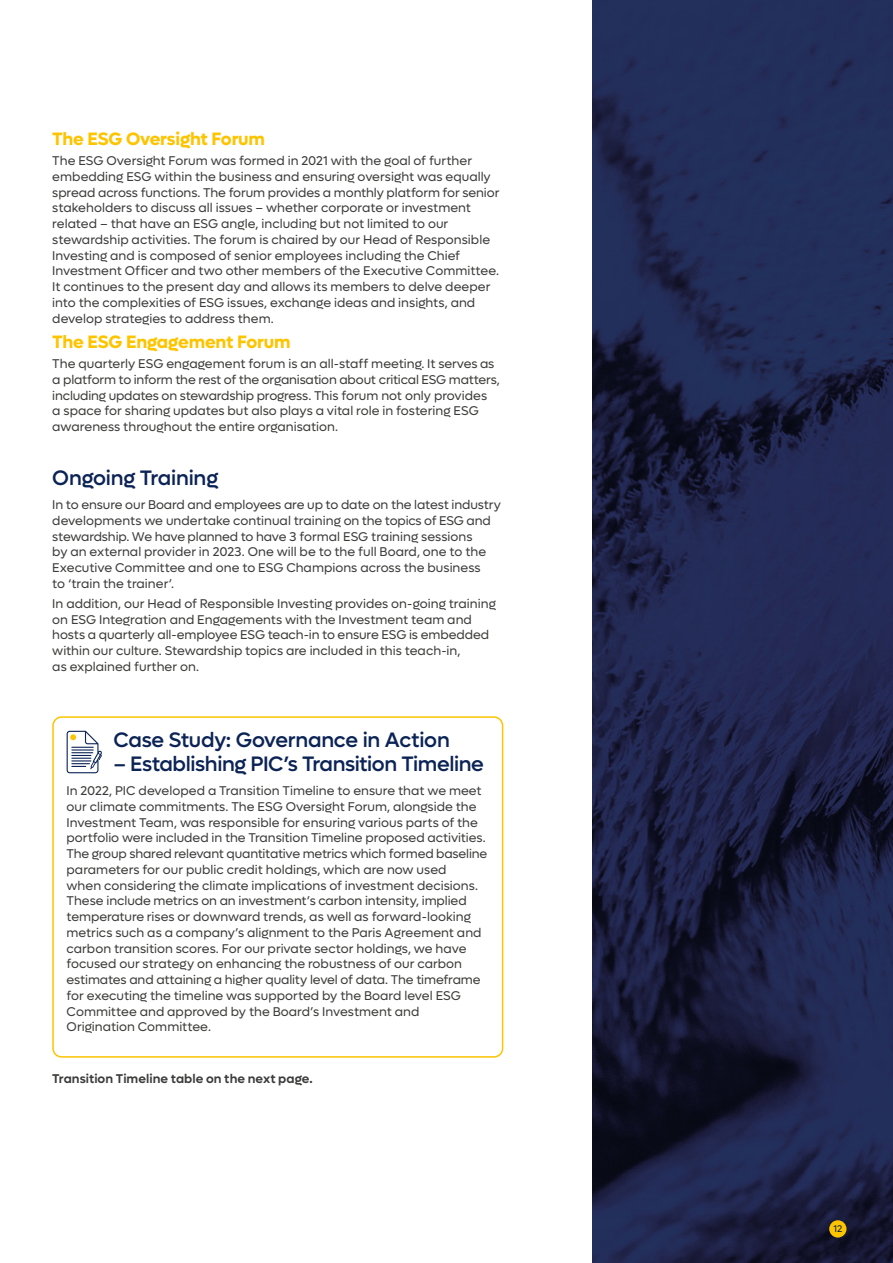
<style>
.page{position:relative;width:893px;height:1263px;background:#fff}
.page>*{position:absolute;margin:0;border:0;box-sizing:border-box;transform-origin:0 0}
.t1{font:500 21px "Lufga";letter-spacing:-.02em;color:#0b2355}
.t2{font:700 18px "Lufga";letter-spacing:-.01em;color:#fdc400}
.t3{font:12.75px/15.8px "Lufga";color:#3c3c3b}
.t4{font:600 12.75px "Lufga";letter-spacing:.005em;color:#3c3c3b}
.t5{font:9.75px "Lufga";color:#0b2355}
</style>
<div class="page">
<div style="left:52px;top:716px;width:451px;height:342px;border:2px solid #fdc400;border-radius:9px"></div>
<svg style="left:67px;top:731px;width:35px;height:42px"></svg>
<img style="left:592px;top:0;width:301px;height:1263px">
<div style="left:829px;top:1220px;width:17px;height:17px;background:#fdc400;border-radius:50%"></div>
<h2 class="t2" style="left:52px;top:128px;width:214px">The ESG Oversight Forum</h2>
<p class="t3" style="left:52px;top:153px;width:449px">The ESG Oversight Forum was formed in 2021 with the goal of further embedding ESG within the business and ensuring oversight was equally spread across functions. The forum provides a monthly platform for senior stakeholders to discuss all issues – whether corporate or investment related – that have an ESG angle, including but not limited to our stewardship activities. The forum is chaired by our Head of Responsible Investing and is composed of senior employees including the Chief Investment Officer and two other members of the Executive Committee.<br>It continues to the present day and allows its members to delve deeper into the complexities of ESG issues, exchange ideas and insights, and develop strategies to address them.</p>
<h2 class="t2" style="left:52px;top:331px;width:240px">The ESG Engagement Forum</h2>
<p class="t3" style="left:52px;top:356px;width:449px">The quarterly ESG engagement forum is an all-staff meeting. It serves as a platform to inform the rest of the organisation about critical ESG matters, including updates on stewardship progress. This forum not only provides<br>a space for sharing updates but also plays a vital role in fostering ESG awareness throughout the entire organisation.</p>
<h1 class="t1" style="left:52px;top:465px;width:167px">Ongoing Training</h1>
<p class="t3" style="left:52px;top:497px;width:450px">In to ensure our Board and employees are up to date on the latest industry developments we undertake continual training on the topics of ESG and stewardship. We have planned to have 3 formal ESG training sessions<br>by an external provider in 2023. One will be to the full Board, one to the Executive Committee and one to ESG Champions across the business<br>to ‘train the trainer’.</p>
<p class="t3" style="left:52px;top:595px;width:445px">In addition, our Head of Responsible Investing provides on-going training on ESG Integration and Engagements with the Investment team and hosts a quarterly all-employee ESG teach-in to ensure ESG is embedded within our culture. Stewardship topics are included in this teach-in,<br>as explained further on.</p>
<h1 class="t1" style="left:113px;top:727px;width:338px">Case Study: Governance in Action</h1>
<h1 class="t1" style="left:113px;top:751px;width:372px">– Establishing PIC’s Transition Timeline</h1>
<p class="t3" style="left:67px;top:783px;width:422px">In 2022, PIC developed a Transition Timeline to ensure that we meet our climate commitments. The ESG Oversight Forum, alongside the Investment Team, was responsible for ensuring various parts of the portfolio were included in the Transition Timeline proposed activities.<br>The group shared relevant quantitative metrics which formed baseline parameters for our public credit holdings, which are now used<br>when considering the climate implications of investment decisions.<br>These include metrics on an investment’s carbon intensity, implied temperature rises or downward trends, as well as forward-looking metrics such as a company’s alignment to the Paris Agreement and carbon transition scores. For our private sector holdings, we have focused our strategy on enhancing the robustness of our carbon estimates and attaining a higher quality level of data. The timeframe for executing the timeline was supported by the Board level ESG Committee and approved by the Board’s Investment and Origination Committee.</p>
<p class="t4" style="left:52px;top:1071px;width:262px">Transition Timeline table on the next page.</p>
<p class="t5" style="left:833px;top:1223px;width:10px">12</p>
</div>
